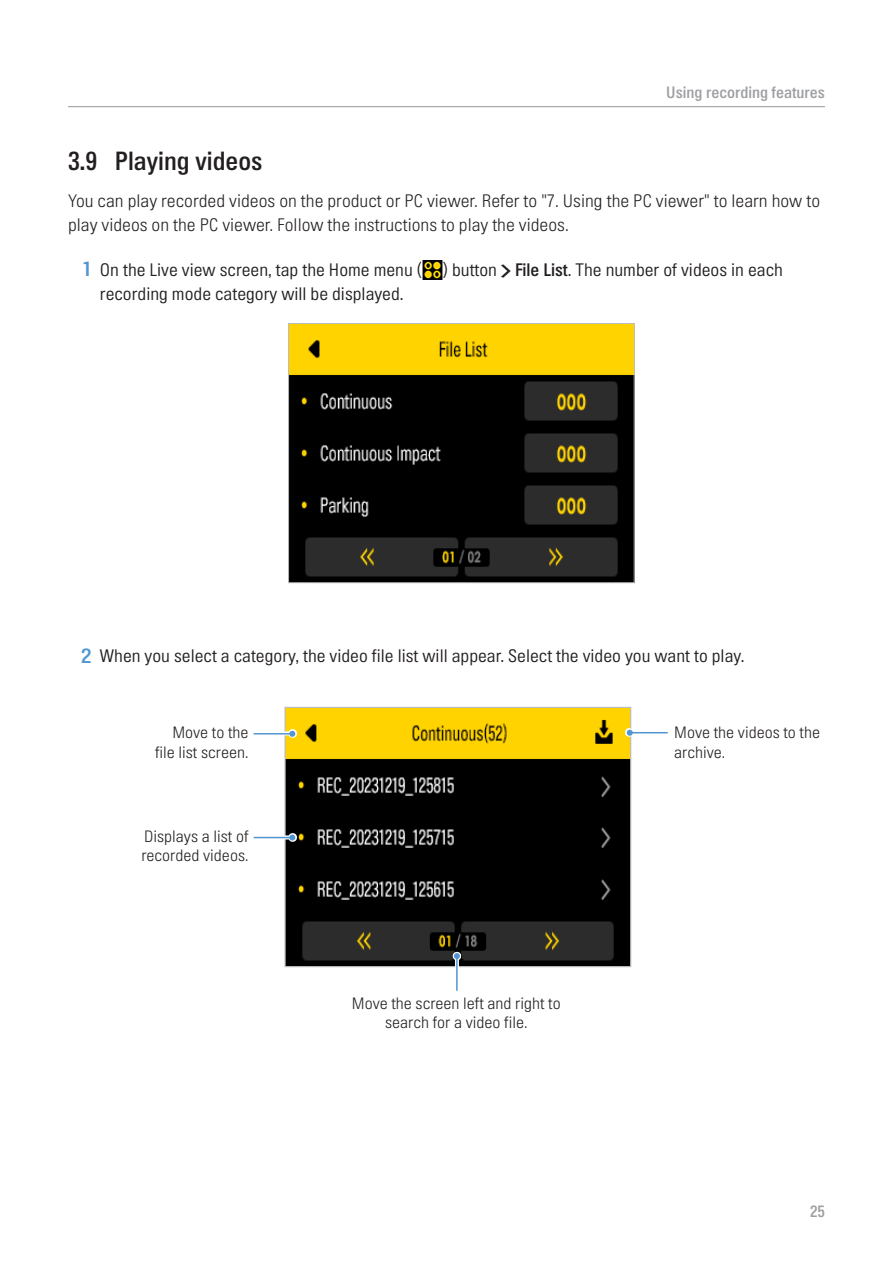
<style>
.page{position:relative;width:893px;height:1263px;background:#fff}
.page>*{position:absolute;margin:0;border:0;box-sizing:border-box;transform-origin:0 0}
.t1{font:24px "Inavi Rix Go EB";color:#231f20}
.t2{font:16.5px "Inavi Rix Go M";color:#231f20}
.t3{font:16.5px/24px "Inavi Rix Go L";color:#231f20}
.t4{font:15px/19.5px "Inavi Rix Go L";color:#231f20}
.t5{font:15px "Inavi Rix Go EB";color:#9d9fa2}
.s1{font-family:"Inavi Rix Go EB";font-size:18.9px;color:#5296d1}
.s2{font-family:"Inavi Rix Go EB";font-size:13.2px}
.s3{font-family:"Inavi Rix Go EB"}
</style>
<div class="page">
<hr style="left:68px;top:106px;width:757px;height:1px;background:#939598">
<img style="left:422px;top:261px;width:21px;height:19px">
<img style="left:290px;top:325px;width:343px;height:256px">
<div style="left:288px;top:323px;width:347px;height:260px;border:1px solid #bcbdc0"></div>
<img style="left:286px;top:709px;width:343px;height:256px">
<div style="left:284px;top:707px;width:347px;height:260px;border:1px solid #bcbdc0"></div>
<svg style="left:253px;top:729px;width:44px;height:9px"></svg>
<hr style="left:254px;top:733px;width:38px;height:1px;background:#5296d1">
<svg style="left:289px;top:731px;width:6px;height:6px"></svg>
<svg style="left:253px;top:833px;width:44px;height:9px"></svg>
<hr style="left:254px;top:837px;width:38px;height:1px;background:#5296d1">
<svg style="left:289px;top:834px;width:6px;height:6px"></svg>
<svg style="left:625px;top:728px;width:43px;height:9px"></svg>
<hr style="left:630px;top:732px;width:38px;height:1px;background:#5296d1">
<svg style="left:627px;top:730px;width:6px;height:6px"></svg>
<svg style="left:453px;top:952px;width:8px;height:16px"></svg>
<hr style="left:456px;top:956px;width:2px;height:35px;background:#5296d1">
<svg style="left:454px;top:953px;width:6px;height:6px"></svg>
<p class="t5" style="left:666px;top:83px;width:160px">Using recording features</p>
<h1 class="t1" style="left:68px;top:145px;width:196px">3.9 Playing videos</h1>
<p class="t3" style="left:68px;top:188px;width:754px">You can play recorded videos on the product or PC viewer. Refer to "7. Using the PC viewer" to learn how to play videos on the PC viewer. Follow the instructions to play the videos.</p>
<p class="t2" style="left:83px;top:259px;width:340px"><span class="s1">1</span> On the Live view screen, tap the Home menu (</p>
<p class="t2" style="left:443px;top:259px;width:341px">) button <span class="s2">&gt;</span> <span class="s3">File List</span>. The number of videos in each</p>
<p class="t2" style="left:100px;top:283px;width:305px">recording mode category will be displayed.</p>
<p class="t2" style="left:81px;top:645px;width:665px"><span class="s1">2</span> When you select a category, the video file list will appear. Select the video you want to play.</p>
<p class="t4" style="left:155px;top:722px;width:95px;text-align:right">Move to the file list screen.</p>
<p class="t4" style="left:141px;top:826px;width:109px">Displays a list of recorded videos.</p>
<p class="t4" style="left:352px;top:993px;width:210px;text-align:center">Move the screen left and right to search for a video file.</p>
<p class="t4" style="left:674px;top:722px;width:147px">Move the videos to the archive.</p>
<p class="t5" style="left:810px;top:1201px;width:16px">25</p>
</div>
